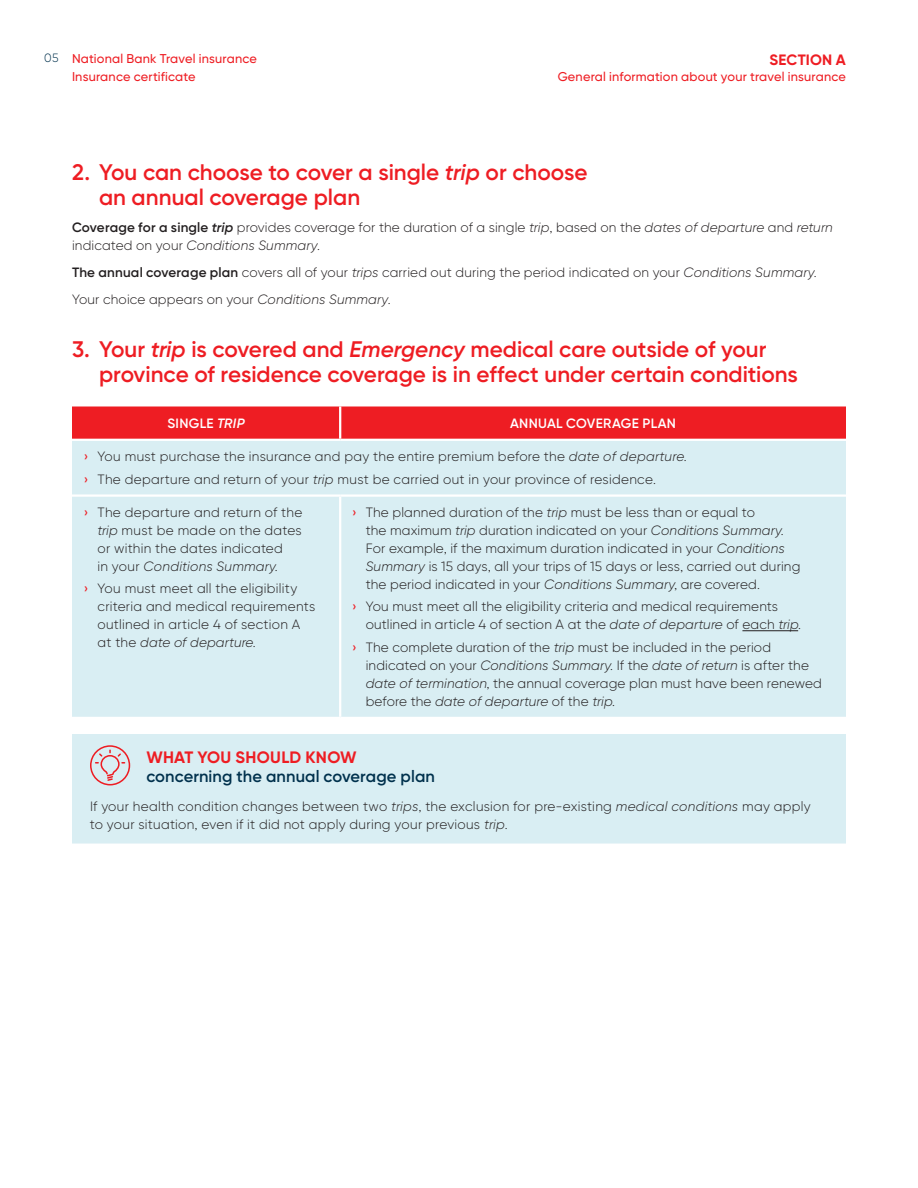
<style>
.page{position:relative;width:918px;height:1188px;background:#fff}
.page>*{position:absolute;margin:0;border:0;box-sizing:border-box;transform-origin:0 0}
.t1{font:600 22.5px/25.5px "Gilroy BN";color:#ee1d23}
.t2{font:600 16.5px "Gilroy BN";letter-spacing:.005em;color:#00314d}
.t3{font:700 16.5px "Gilroy BN";letter-spacing:.01em;color:#ee1d23}
.t4{font:700 15px "Gilroy BN";letter-spacing:.01em;color:#ee1d23}
.t5{font:300 13.5px/18px "Gilroy BN";letter-spacing:.015em;color:#231f20}
.t6{font:600 13.5px "Gilroy BN";letter-spacing:.02em;color:#fff}
.t7{font:500 12.75px/18px "Gilroy BN";letter-spacing:.015em;color:#ee1d23}
.t8{font:300 12px "Gilroy BN";color:#00314d}
.s1{font-style:italic}
.s2{font-weight:600}
.s3{font-weight:600;font-style:italic}
.s4{font-weight:500;color:#ee1d23}
</style>
<div class="page">
<div style="left:72px;top:406px;width:774px;height:33px;background:#ee1d23"></div>
<div style="left:72px;top:441px;width:774px;height:276px;background:#d9eef3"></div>
<hr style="left:339px;top:406px;width:2px;height:33px;background:#fff">
<hr style="left:72px;top:494px;width:268px;height:3px;background:#fff">
<hr style="left:340px;top:494px;width:506px;height:3px;background:#fff">
<hr style="left:339px;top:497px;width:2px;height:220px;background:#fff">
<hr style="left:742px;top:630px;width:56px;height:1px;background:#231f20">
<div style="left:72px;top:734px;width:774px;height:110px;background:#d9eef3"></div>
<div style="left:90px;top:745px;width:40px;height:40px;border:2px solid #ee1d23;border-radius:50%"></div>
<svg style="left:94px;top:749px;width:32px;height:44px"></svg>
<p class="t7" style="left:72px;top:49px;width:187px">National Bank Travel insurance<br>Insurance certificate</p>
<p class="t8" style="left:44px;top:51px;width:16px">05</p>
<p class="t4" style="left:770px;top:50px;width:78px">SECTION A</p>
<p class="t7" style="left:558px;top:67px;width:290px">General information about your travel insurance</p>
<h1 class="t1" style="left:99px;top:159px;width:490px;text-indent:-27px">2. You can choose to cover a single <span class="s1">trip</span> or choose an annual coverage plan</h1>
<p class="t5" style="left:72px;top:219px;width:762px"><span class="s2">Coverage for a single</span> <span class="s3">trip</span> provides coverage for the duration of a single <span class="s1">trip</span>, based on the <span class="s1">dates of departure</span> and <span class="s1">return </span>indicated on your <span class="s1">Conditions Summary</span>.</p>
<p class="t5" style="left:72px;top:259px;width:746px;line-height:27px"><span class="s2">The annual coverage plan</span> covers all of your <span class="s1">trips</span> carried out during the period indicated on your <span class="s1">Conditions Summary</span>.<br>Your choice appears on your <span class="s1">Conditions Summary</span>.</p>
<h1 class="t1" style="left:99px;top:336px;width:700px;text-indent:-27px">3. Your <span class="s1">trip</span> is covered and <span class="s1">Emergency</span> medical care outside of your province of residence coverage is in effect under certain conditions</h1>
<p class="t6" style="left:167px;top:415px;width:79px">SINGLE <span class="s1">TRIP</span></p>
<p class="t6" style="left:510px;top:415px;width:167px">ANNUAL COVERAGE PLAN</p>
<p class="t5" style="left:84px;top:445px;width:604px;line-height:22.5px"><span class="s4">›</span> You must purchase the insurance and pay the entire premium before the <span class="s1">date of departure</span>. <span class="s4">›</span> The departure and return of your <span class="s1">trip</span> must be carried out in your province of residence.</p>
<p class="t5" style="left:97px;top:503px;width:206px;text-indent:-14px"><span class="s4">›</span> The departure and return of the <span class="s1">trip</span> must be made on the dates or within the dates indicated<br>in your <span class="s1">Conditions Summary</span>.</p>
<p class="t5" style="left:97px;top:580px;width:219px;text-indent:-14px"><span class="s4">›</span> You must meet all the eligibility criteria and medical requirements outlined in article 4 of section A at the <span class="s1">date of departure</span>.</p>
<p class="t5" style="left:366px;top:503px;width:436px;text-indent:-14px"><span class="s4">›</span> The planned duration of the <span class="s1">trip</span> must be less than or equal to<br>the maximum <span class="s1">trip</span> duration indicated on your <span class="s1">Conditions Summary</span>.<br>For example, if the maximum duration indicated in your <span class="s1">Conditions Summary</span> is 15 days, all your trips of 15 days or less, carried out during the period indicated in your <span class="s1">Conditions Summary</span>, are covered.</p>
<p class="t5" style="left:366px;top:598px;width:437px;text-indent:-14px"><span class="s4">›</span> You must meet all the eligibility criteria and medical requirements outlined in article 4 of section A at the <span class="s1">date of departure</span> of each <span class="s1">trip</span>.</p>
<p class="t5" style="left:366px;top:638px;width:458px;text-indent:-13px"><span class="s4">›</span> The complete duration of the <span class="s1">trip</span> must be included in the period indicated on your <span class="s1">Conditions Summary</span>. If the <span class="s1">date of return</span> is after the <span class="s1">date of termination</span>, the annual coverage plan must have been renewed before the <span class="s1">date of departure</span> of the <span class="s1">trip</span>.</p>
<p class="t3" style="left:146px;top:747px;width:212px">WHAT YOU SHOULD KNOW</p>
<p class="t2" style="left:146px;top:766px;width:290px">concerning the annual coverage plan</p>
<p class="t5" style="left:90px;top:797px;width:722px">If your health condition changes between two <span class="s1">trips</span>, the exclusion for pre-existing <span class="s1">medical conditions</span> may apply to your situation, even if it did not apply during your previous <span class="s1">trip</span>.</p>
</div>
